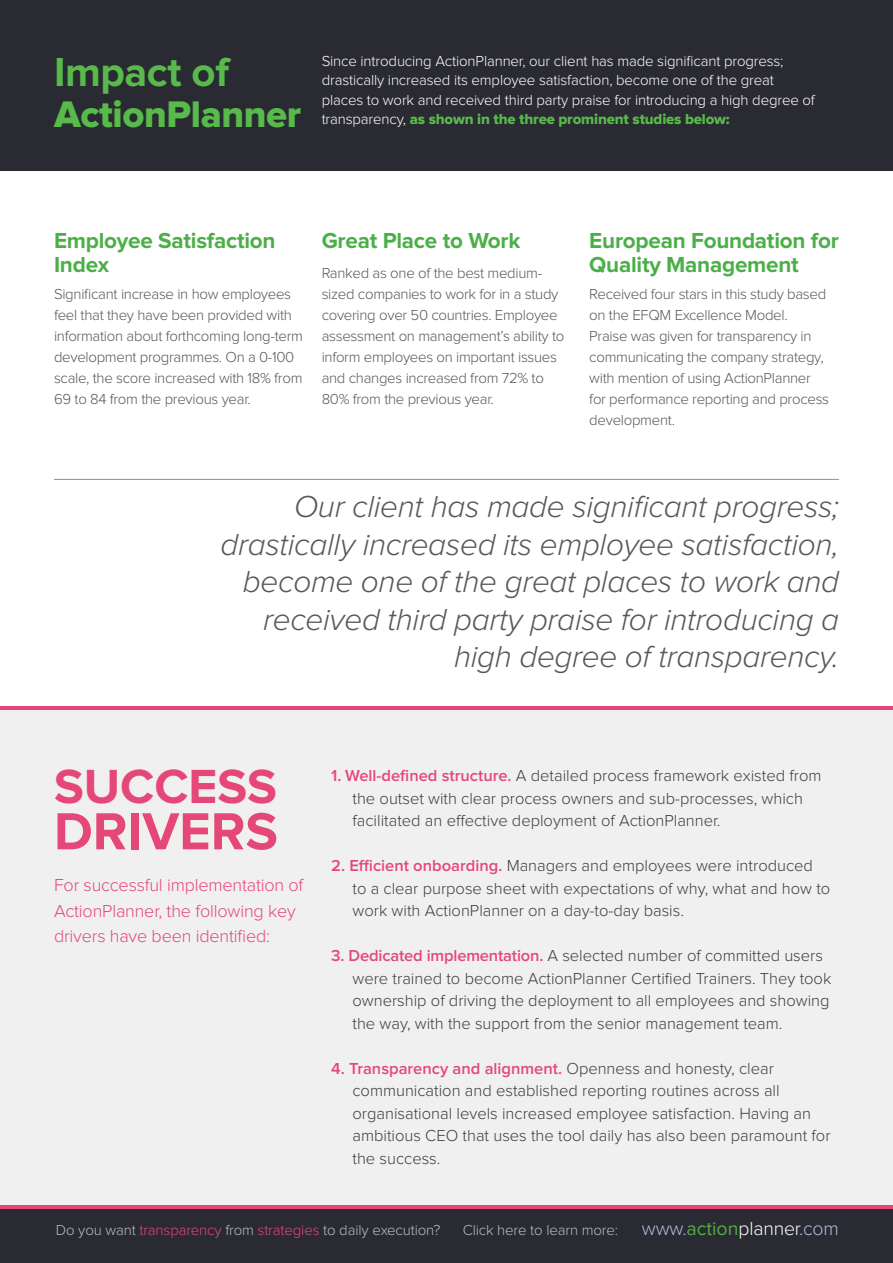
<style>
.page{position:relative;width:893px;height:1263px;background:#fff}
.page>*{position:absolute;margin:0;border:0;box-sizing:border-box;transform-origin:0 0}
.t1{font:700 54px "Proxima Nova";color:#e54778}
.t2{font:700 49.65px "Proxima Nova";color:#e54778}
.t3{font:700 42px "Proxima Nova";letter-spacing:-.01em;color:#58ba4b}
.t4{font:38.4px "Proxima Nova Extrabld";letter-spacing:-.01em;color:#58ba4b}
.t5{font:italic 300 31.5px/37.5px "Proxima Nova";letter-spacing:-.01em;color:#57585a;text-align:right}
.t6{font:700 22.5px/24px "Proxima Nova";letter-spacing:-.01em;color:#4baf48}
.t7{font:300 19.5px "Proxima Nova";letter-spacing:-.01em;color:#b0bbda}
.t8{font:300 18px/25.5px "Proxima Nova";letter-spacing:-.01em;color:#e54778}
.t9{font:300 16.5px/22.5px "Proxima Nova";color:#3e3e3f}
.t10{font:300 15px/21px "Proxima Nova";letter-spacing:-.02em;color:#57585a}
.t11{font:300 15px/19.5px "Proxima Nova";letter-spacing:-.01em;color:#fff}
.t12{font:300 15px "Proxima Nova";letter-spacing:-.01em;color:#bcbdc0}
.s1{font-family:"Proxima Nova Extrabld";font-weight:400;color:#58ba4c}
.s2{font-weight:600;color:#e54778}
.s3{color:#e74678}
.s4{font-weight:400;color:#54ad46}
.s5{color:#fff}
</style>
<div class="page">
<div style="left:0;top:709px;width:893px;height:500px;background:#f0f0f1"></div>
<hr style="left:0;top:706px;width:893px;height:3px;background:#e44677">
<div style="left:0;top:1209px;width:893px;height:54px;background:#2a2a32"></div>
<div style="left:0;top:0;width:893px;height:171px;background:#2a2a32"></div>
<hr style="left:54px;top:479px;width:785px;height:1px;background:#58ba4b">
<hr style="left:0;top:1206px;width:893px;height:3px;background:#e44677">
<p class="t3" style="left:54px;top:53px;width:177px">Impact of</p>
<p class="t4" style="left:54px;top:96px;width:249px">ActionPlanner</p>
<p class="t11" style="left:322px;top:52px;width:495px">Since introducing ActionPlanner, our client has made significant progress; drastically increased its employee satisfaction, become one of the great places to work and received third party praise for introducing a high degree of transparency, <span class="s1">as shown in the three prominent studies below:</span></p>
<p class="t6" style="left:54px;top:230px;width:223px">Employee Satisfaction<br>Index</p>
<p class="t6" style="left:322px;top:230px;width:200px">Great Place to Work</p>
<p class="t6" style="left:589px;top:230px;width:251px">European Foundation for<br>Quality Management</p>
<p class="t10" style="left:322px;top:263px;width:244px">Ranked as one of the best medium&shy;sized companies to work for in a study covering over 50 countries. Employee assessment on management’s ability to inform employees on important issues and changes increased from 72% to 80% from the previous year.</p>
<p class="t10" style="left:54px;top:285px;width:251px">Significant increase in how employees feel that they have been provided with information about forthcoming long-term development programmes. On a 0-100 scale, the score increased with 18% from 69 to 84 from the previous year.</p>
<p class="t10" style="left:589px;top:285px;width:241px">Received four stars in this study based on the EFQM Excellence Model.<br>Praise was given for transparency in communicating the company strategy, with mention of using ActionPlanner for performance reporting and process development.</p>
<p class="t5" style="left:220px;top:489px;width:620px">Our client has made significant progress; drastically increased its employee satisfaction, become one of the great places to work and received third party praise for introducing a high degree of transparency.</p>
<p class="t2" style="left:54px;top:763px;width:224px">SUCCESS</p>
<p class="t1" style="left:54px;top:807px;width:225px">DRIVERS</p>
<p class="t8" style="left:54px;top:873px;width:251px">For successful implementation of<br>ActionPlanner, the following key drivers have been identified:</p>
<p class="t9" style="left:352px;top:765px;width:470px;text-indent:-21px"><span class="s2">1. Well-defined structure.</span> A detailed process framework existed from the outset with clear process owners and sub-processes, which facilitated an effective deployment of ActionPlanner.</p>
<p class="t9" style="left:352px;top:855px;width:479px;text-indent:-21px"><span class="s2">2. Efficient onboarding.</span> Managers and employees were introduced to a clear purpose sheet with expectations of why, what and how to work with ActionPlanner on a day-to-day basis.</p>
<p class="t9" style="left:352px;top:945px;width:480px;text-indent:-21px"><span class="s2">3. Dedicated implementation.</span> A selected number of committed users were trained to become ActionPlanner Certified Trainers. They took ownership of driving the deployment to all employees and showing the way, with the support from the senior management team.</p>
<p class="t9" style="left:352px;top:1057px;width:480px;text-indent:-21px"><span class="s2">4. Transparency and alignment.</span> Openness and honesty, clear communication and established reporting routines across all organisational levels increased employee satisfaction. Having an ambitious CEO that uses the tool daily has also been paramount for the success.</p>
<p class="t12" style="left:56px;top:1223px;width:386px">Do you want <span class="s3">transparency</span> from <span class="s3">strategies</span> to daily execution?</p>
<p class="t12" style="left:463px;top:1223px;width:157px">Click here to learn more:</p>
<p class="t7" style="left:642px;top:1219px;width:199px">www.<span class="s4">action</span><span class="s5">planner</span>.com</p>
</div>
